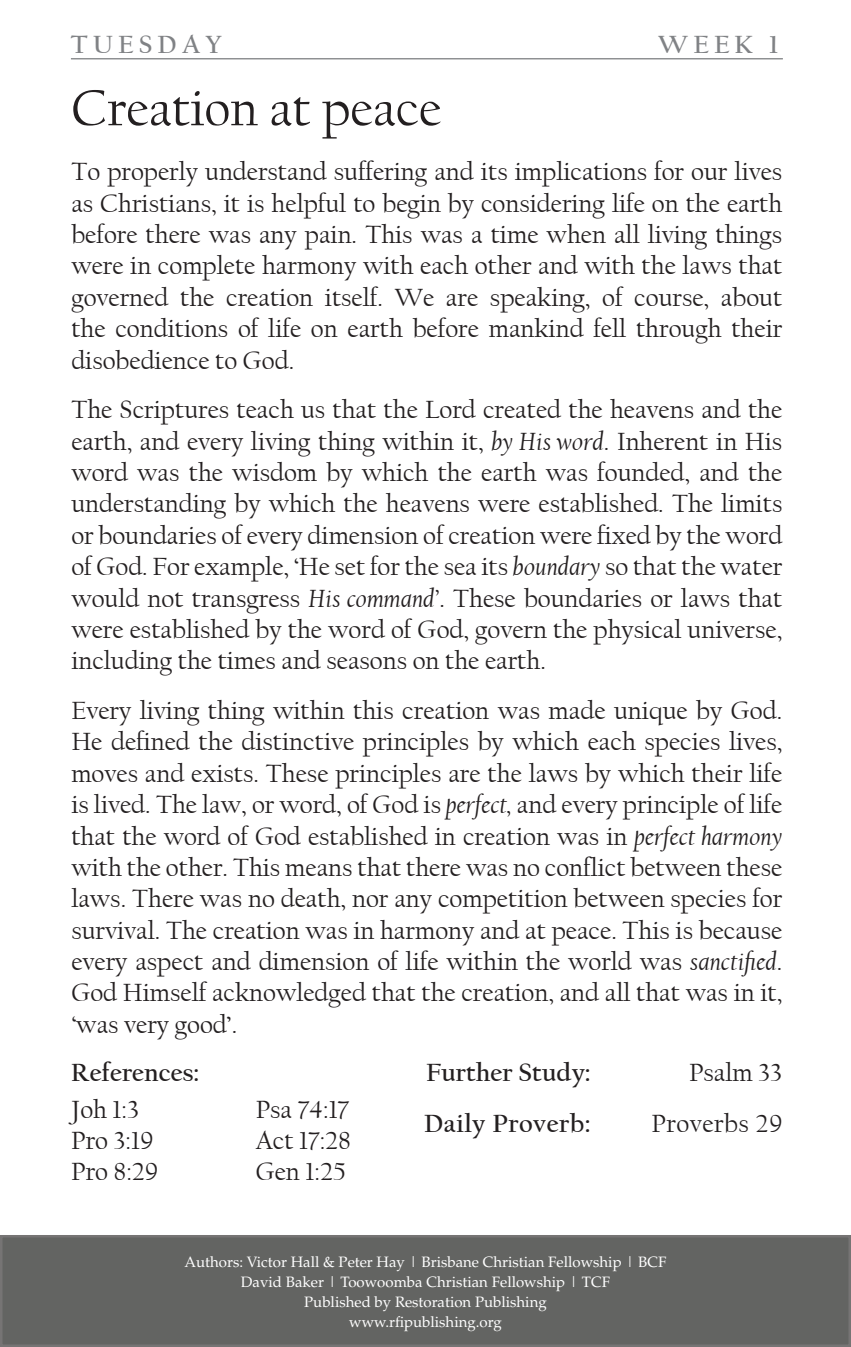
<style>
.page{position:relative;width:851px;height:1347px;background:#fff}
.page>*{position:absolute;margin:0;border:0;box-sizing:border-box;transform-origin:0 0}
.t1{font:52.25px "Californian FB";color:#231f20}
.t2{font:26.25px/31.2px "Californian FB";color:#231f20;text-align:justify}
.t3{font:700 26.25px "Californian FB";color:#231f20}
.t4{font:26.25px/51px "Californian FB";letter-spacing:.02em;color:#231f20;text-align:right}
.t5{font:700 26.25px "Californian FB";letter-spacing:.02em;color:#231f20}
.t6{font:700 26.25px "Californian FB";letter-spacing:.2em;color:#808285}
.t7{font:15px/20px "Palatino";color:#fff;text-align:center}
.s1{font-style:italic}
</style>
<div class="page">
<svg style="left:850px;top:1235px;width:1px;height:111px"></svg>
<div style="left:1px;top:1236px;width:848px;height:109px;background:#636462"></div>
<hr style="left:71px;top:58px;width:711px;height:1px;background:#808285">
<p class="t6" style="left:71px;top:29px;width:152px">TUESDAY</p>
<p class="t6" style="left:658px;top:29px;width:122px">WEEK 1</p>
<h1 class="t1" style="left:71px;top:79px;width:371px">Creation at peace</h1>
<p class="t2" style="left:71px;top:156px;width:712px">To properly understand suffering and its implications for our lives as Christians, it is helpful to begin by considering life on the earth before there was any pain. This was a time when all living things were in complete harmony with each other and with the laws that governed the creation itself. We are speaking, of course, about the conditions of life on earth before mankind fell through their disobedience to God.</p>
<p class="t2" style="left:71px;top:394px;width:712px">The Scriptures teach us that the Lord created the heavens and the earth, and every living thing within it, <span class="s1">by His word</span>. Inherent in His word was the wisdom by which the earth was founded, and the understanding by which the heavens were established. The limits or boundaries of every dimension of creation were fixed by the word of God. For example, ‘He set for the sea its <span class="s1">boundary</span> so that the water would not transgress <span class="s1">His command’</span>. These boundaries or laws that were established by the word of God, govern the physical universe, including the times and seasons on the earth.</p>
<p class="t2" style="left:71px;top:695px;width:712px">Every living thing within this creation was made unique by God.<br>He defined the distinctive principles by which each species lives, moves and exists. These principles are the laws by which their life is lived. The law, or word, of God is <span class="s1">perfect,</span> and every principle of life that the word of God established in creation was in <span class="s1">perfect harmony </span>with the other. This means that there was no conflict between these laws. There was no death, nor any competition between species for survival. The creation was in harmony and at peace. This is because every aspect and dimension of life within the world was <span class="s1">sanctified</span>.<br>God Himself acknowledged that the creation, and all that was in it, ‘was very good’.</p>
<p class="t3" style="left:71px;top:1057px;width:130px">References:</p>
<p class="t2" style="left:71px;top:1093px;width:88px;text-align:left">Joh 1:3<br>Pro 3:19<br>Pro 8:29</p>
<p class="t2" style="left:256px;top:1093px;width:97px">Psa 74:17<br>Act 17:28<br>Gen 1:25</p>
<p class="t3" style="left:426px;top:1057px;width:166px">Further Study:</p>
<p class="t4" style="left:651px;top:1047px;width:132px">Psalm 33<br>Proverbs 29</p>
<p class="t5" style="left:424px;top:1108px;width:168px">Daily Proverb:</p>
<p class="t7" style="left:184px;top:1251px;width:483px">Authors: Victor Hall &amp; Peter Hay | Brisbane Christian Fellowship | BCF David Baker | Toowoomba Christian Fellowship | TCF<br>Published by Restoration Publishing<br>www.rfipublishing.org</p>
</div>
